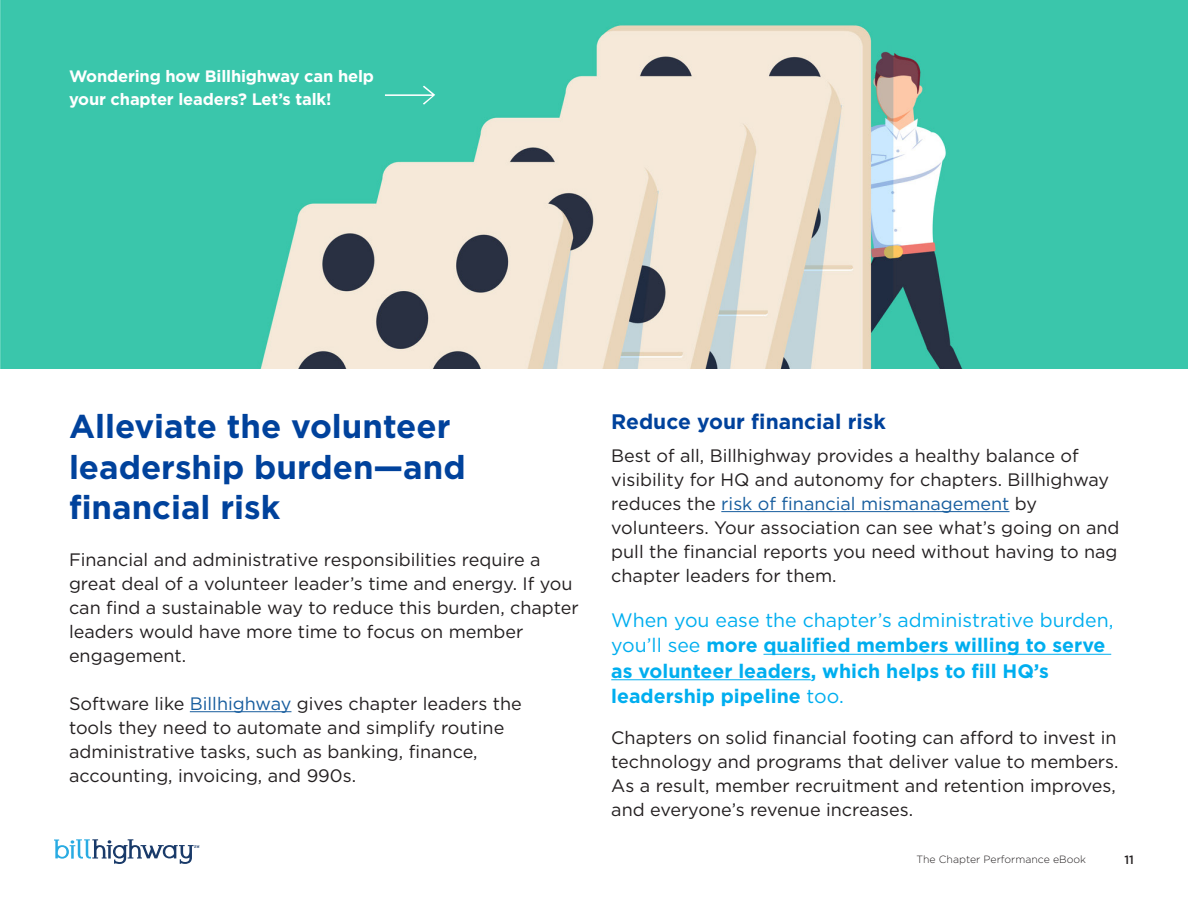
<style>
.page{position:relative;width:1188px;height:918px;background:#fff}
.page>*{position:absolute;margin:0;border:0;box-sizing:border-box;transform-origin:0 0}
.t1{font:700 33px/40.5px "Gotham";color:#00429c}
.t2{font:700 21px "Gotham";color:#00429c}
.t3{font:700 19.5px/25.5px "Gotham";color:#00aeef}
.t4{font:18px/24px "Gotham";color:#231f20}
.t5{font:700 16.5px/22.5px "Gotham";letter-spacing:-.01em;color:#fff}
.t6{font:500 12px "Gotham";color:#231f20}
.t7{font:300 10.5px "Gotham";color:#231f20}
.s1{color:#175d9e}
.s2{font-weight:400}
</style>
<div class="page">
<hr style="left:190px;top:711px;width:101px;height:1px;background:#175d9e">
<hr style="left:721px;top:511px;width:289px;height:1px;background:#175d9e">
<hr style="left:763px;top:654px;width:348px;height:1px;background:#00aeef">
<hr style="left:611px;top:679px;width:200px;height:1px;background:#00aeef">
<svg style="left:54px;top:839px;width:145px;height:25px"></svg>
<img style="left:0;top:0;width:1188px;height:369px">
<svg style="left:385px;top:86px;width:50px;height:19px"></svg>
<p class="t5" style="left:69px;top:65px;width:307px">Wondering how Billhighway can help your chapter leaders? Let’s talk!</p>
<p class="t1" style="left:69px;top:406px;width:398px">Alleviate the volunteer leadership burden—and financial risk</p>
<p class="t4" style="left:69px;top:547px;width:511px">Financial and administrative responsibilities require a great deal of a volunteer leader’s time and energy. If you can find a sustainable way to reduce this burden, chapter leaders would have more time to focus on member engagement.</p>
<p class="t4" style="left:69px;top:691px;width:454px">Software like <span class="s1">Billhighway</span> gives chapter leaders the tools they need to automate and simplify routine administrative tasks, such as banking, finance, accounting, invoicing, and 990s.</p>
<p class="t2" style="left:611px;top:407px;width:276px">Reduce your financial risk</p>
<p class="t4" style="left:611px;top:443px;width:510px">Best of all, Billhighway provides a healthy balance of visibility for HQ and autonomy for chapters. Billhighway reduces the <span class="s1">risk of financial mismanagement</span> by volunteers. Your association can see what’s going on and pull the financial reports you need without having to nag chapter leaders for them.</p>
<p class="t3" style="left:611px;top:607px;width:504px"><span class="s2">When you ease the chapter’s administrative burden, you’ll see</span> more qualified members willing to serve as volunteer leaders, which helps to fill HQ’s leadership pipeline <span class="s2">too.</span></p>
<p class="t4" style="left:611px;top:725px;width:509px">Chapters on solid financial footing can afford to invest in technology and programs that deliver value to members.<br>As a result, member recruitment and retention improves, and everyone’s revenue increases.</p>
<p class="t7" style="left:917px;top:852px;width:171px">The Chapter Performance eBook</p>
<p class="t6" style="left:1124px;top:852px;width:11px">11</p>
</div>
